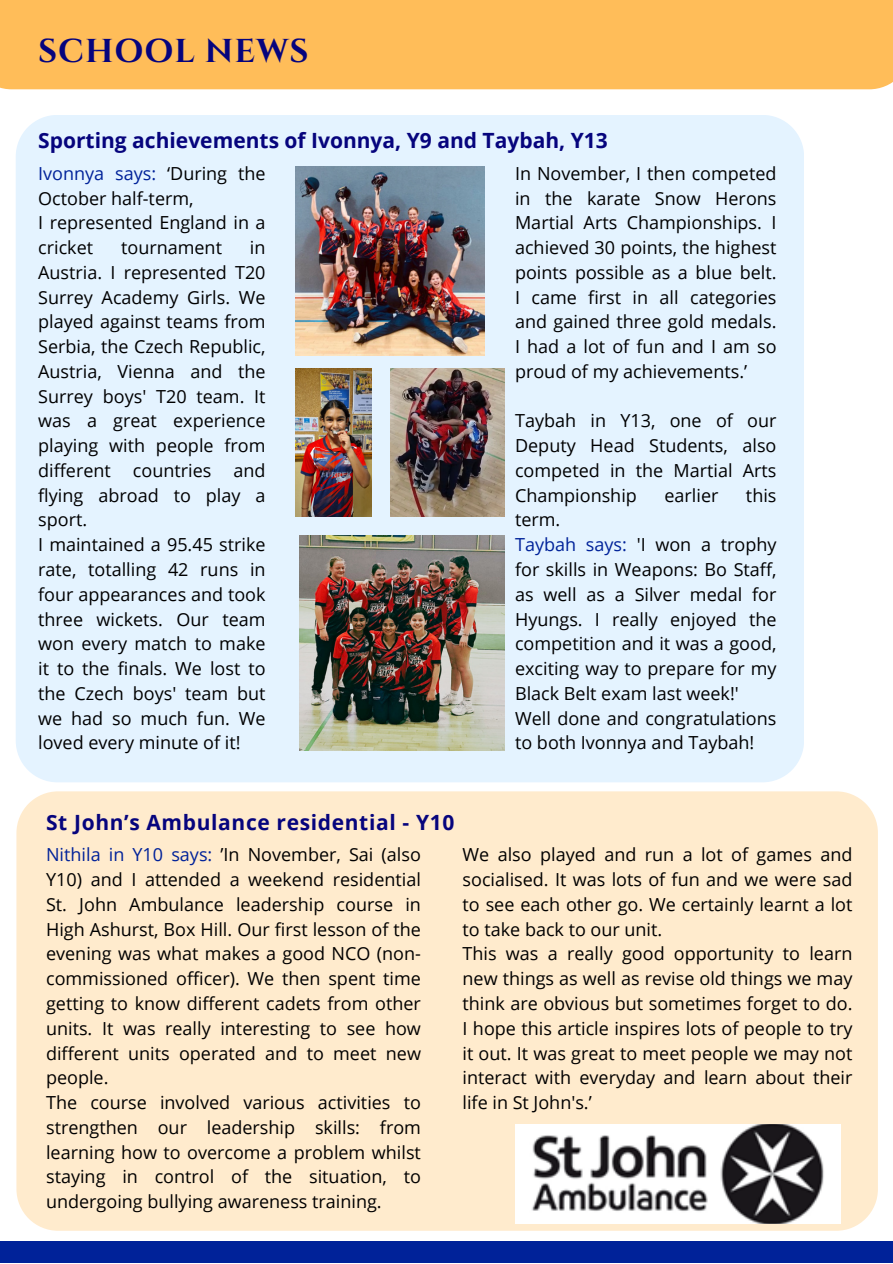
<style>
.page{position:relative;width:893px;height:1264px;background:#fff}
.page>*{position:absolute;margin:0;border:0;box-sizing:border-box;transform-origin:0 0}
.t1{font:700 33px "Cinzel";letter-spacing:.03em;color:#06047d}
.t2{font:700 21px "Open Sans";color:#06047d}
.t3{font:700 21px "Open Sans";letter-spacing:.03em;color:#06047d}
.t4{font:18px/24.8px "Open Sans";color:#000;text-align:justify}
.s1{color:#029}
</style>
<div class="page">
<div style="left:0;top:1241px;width:892px;height:22px;background:#029"></div>
<div style="left:0;top:0;width:892px;height:89px;background:#ffbd59"></div>
<div style="left:16px;top:115px;width:788px;height:667px;background:#e4f3ff"></div>
<div style="left:16px;top:791px;width:861px;height:439px;background:#ffebcd"></div>
<img style="left:296px;top:369px;width:75px;height:147px">
<img style="left:390px;top:368px;width:114px;height:148px">
<img style="left:299px;top:535px;width:205px;height:215px">
<img style="left:296px;top:167px;width:189px;height:189px">
<img style="left:515px;top:1124px;width:325px;height:99px">
<p class="t1" style="left:38px;top:30px;width:272px">SCHOOL NEWS</p>
<p class="t2" style="left:38px;top:126px;width:571px">Sporting achievements of Ivonnya, Y9 and Taybah, Y13</p>
<p class="t4" style="left:515px;top:160px;width:263px">In November, I then competed in the karate Snow Herons Martial Arts Championships. I achieved 30 points, the highest points possible as a blue belt.<br>I came first in all categories and gained three gold medals.<br>I had a lot of fun and I am so proud of my achievements.’</p>
<p class="t4" style="left:515px;top:408px;width:263px">Taybah in Y13, one of our Deputy Head Students, also competed in the Martial Arts Championship</p>
<p class="t4" style="left:38px;top:160px;width:229px"><span class="s1">Ivonnya says:</span> ‘During the<br>October half-term,</p>
<p class="t4" style="left:38px;top:210px;width:229px">I represented England in a cricket</p>
<p class="t4" style="left:38px;top:235px;width:229px;text-indent:212px">in Austria. I represented T20<br>Surrey Academy Girls. We played against teams from Serbia, the Czech Republic, Austria, Vienna and the Surrey boys' T20 team. It was a great experience playing with people from different countries and flying abroad to play a sport.</p>
<p class="t4" style="left:38px;top:532px;width:229px">I maintained a 95.45 strike rate, totalling 42 runs in four appearances and took three wickets. Our team won every match to make it to the finals. We lost to the Czech boys' team but we had so much fun. We loved every minute of it!</p>
<p class="t4" style="left:121px;top:235px;width:102px">tournament</p>
<p class="t4" style="left:664px;top:482px;width:55px">earlier</p>
<p class="t4" style="left:746px;top:482px;width:32px">this</p>
<p class="t4" style="left:515px;top:507px;width:47px">term.</p>
<p class="t4" style="left:515px;top:532px;width:263px"><span class="s1">Taybah says:</span> 'I won a trophy for skills in Weapons: Bo Staff, as well as a Silver medal for Hyungs. I really enjoyed the competition and it was a good, exciting way to prepare for my Black Belt exam last week!'</p>
<p class="t4" style="left:515px;top:705px;width:263px">Well done and congratulations to both Ivonnya and Taybah!</p>
<p class="t3" style="left:46px;top:807px;width:409px">St John’s Ambulance residential - Y10</p>
<p class="t4" style="left:46px;top:842px;width:376px"><span class="s1">Nithila in Y10 says:</span> ’In November, Sai (also Y10) and I attended a weekend residential St. John Ambulance leadership course in High Ashurst, Box Hill. Our first lesson of the evening was what makes a good NCO (non&shy;commissioned officer). We then spent time getting to know different cadets from other units. It was really interesting to see how different units operated and to meet new people.</p>
<p class="t4" style="left:46px;top:1089px;width:376px">The course involved various activities to strengthen our leadership skills: from learning how to overcome a problem whilst staying in control of the situation, to undergoing bullying awareness training.</p>
<p class="t4" style="left:462px;top:842px;width:391px">We also played and run a lot of games and socialised. It was lots of fun and we were sad to see each other go. We certainly learnt a lot to take back to our unit.</p>
<p class="t4" style="left:462px;top:941px;width:391px">This was a really good opportunity to learn new things as well as revise old things we may think are obvious but sometimes forget to do.<br>I hope this article inspires lots of people to try it out. It was great to meet people we may not interact with everyday and learn about their life in St John's.’</p>
</div>
